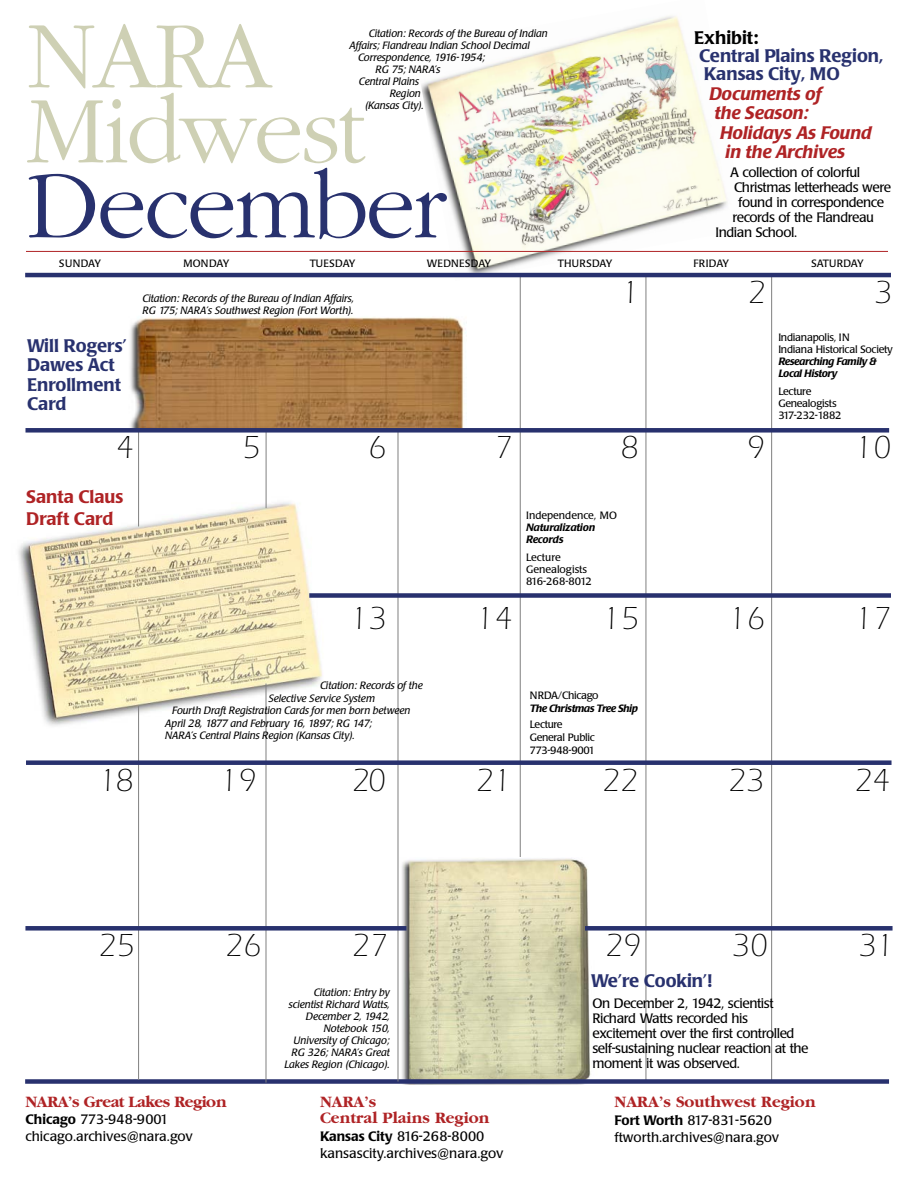
<style>
.page{position:relative;width:918px;height:1188px;background:#fff}
.page>*{position:absolute;margin:0;border:0;box-sizing:border-box;transform-origin:0 0}
.t1{font:300 99px/75px "Garamond";letter-spacing:-.025em;color:#ced0b4}
.t2{font:300 99px "Garamond";letter-spacing:-.025em;color:#28316e}
.t3{font:300 33px "Itc Eras";color:#000}
.t4{font:500 18px/19.5px "Poppl Laudatio";color:#28316e}
.t5{font:italic 500 18px "Poppl Laudatio";color:#af2325}
.t6{font:500 18px/21.9px "Poppl Laudatio";color:#af2325}
.t7{font:500 18px "Poppl Laudatio";color:#000}
.t8{font:700 16.5px/16.5px "Garamond";color:#af2325}
.t9{font:700 16.5px "Garamond";letter-spacing:-.03em;color:#af2325}
.t10{font:13.5px/15px "Poppl Laudatio";letter-spacing:-.03em;color:#000}
.t11{font:13.5px/16.5px "Poppl Laudatio";color:#000}
.t12{font:italic 10.5px/12px "Poppl Laudatio";color:#000}
.t13{font:10.5px/12px "Poppl Laudatio";letter-spacing:-.025em;color:#000}
.t14{font:10.5px/12px "Poppl Laudatio";color:#000}
.t15{font:italic 500 10.5px/12px "Poppl Laudatio";letter-spacing:-.025em;color:#000}
.t16{font:italic 500 10.5px/12px "Poppl Laudatio";color:#000}
.t17{font:10.5px "Poppl Laudatio";letter-spacing:.03em;color:#000}
.t18{font:10.5px "Poppl Laudatio";letter-spacing:.04em;color:#000}
.t19{font:10.5px "Poppl Laudatio";letter-spacing:.02em;color:#000}
.s1{font-weight:500}
</style>
<div class="page">
<img style="left:414px;top:15px;width:331px;height:266px">
<hr style="left:520px;top:274px;width:1px;height:809px;background:#808080">
<hr style="left:646px;top:275px;width:1px;height:805px;background:#808080">
<hr style="left:771px;top:277px;width:1px;height:806px;background:#808080">
<img style="left:130px;top:317px;width:336px;height:111px">
<img style="left:397px;top:857px;width:194px;height:222px">
<hr style="left:26px;top:251px;width:862px;height:1px;background:#af2325">
<div style="left:25px;top:1079px;width:864px;height:5px;background:#28316e"></div>
<div style="left:585px;top:926px;width:308px;height:5px;background:#28316e"></div>
<hr style="left:398px;top:429px;width:1px;height:652px;background:#808080">
<img style="left:18px;top:493px;width:304px;height:263px">
<div style="left:309px;top:593px;width:582px;height:5px;background:#28316e"></div>
<hr style="left:138px;top:431px;width:1px;height:95px;background:#808080">
<hr style="left:266px;top:429px;width:1px;height:79px;background:#808080">
<hr style="left:138px;top:706px;width:1px;height:374px;background:#808080">
<hr style="left:266px;top:684px;width:1px;height:399px;background:#808080">
<div style="left:26px;top:428px;width:863px;height:5px;background:#28316e"></div>
<div style="left:26px;top:760px;width:866px;height:5px;background:#28316e"></div>
<div style="left:25px;top:926px;width:381px;height:5px;background:#28316e"></div>
<hr style="left:25px;top:273px;width:866px;height:4px;background:#28316e">
<h1 class="t1" style="left:26px;top:15px;width:341px">NARA<br>Midwest</h1>
<h1 class="t2" style="left:26px;top:145px;width:422px">December</h1>
<p class="t13" style="left:59px;top:258px;width:43px">SUNDAY</p>
<p class="t13" style="left:183px;top:258px;width:47px">MONDAY</p>
<p class="t19" style="left:310px;top:259px;width:47px">TUESDAY</p>
<p class="t17" style="left:427px;top:259px;width:66px">WEDNESDAY</p>
<p class="t18" style="left:558px;top:259px;width:56px">THURSDAY</p>
<p class="t13" style="left:694px;top:258px;width:37px">FRIDAY</p>
<p class="t14" style="left:812px;top:258px;width:54px">SATURDAY</p>
<p class="t12" style="left:369px;top:28px;width:181px">Citation: Records of the Bureau of Indian</p>
<p class="t12" style="left:350px;top:40px;width:182px">Affairs; Flandreau Indian School Decimal</p>
<p class="t12" style="left:358px;top:52px;width:129px">Correspondence, 1916-1954;</p>
<p class="t12" style="left:375px;top:64px;width:67px">RG 75; NARA’s</p>
<p class="t12" style="left:359px;top:76px;width:62px">Central Plains</p>
<p class="t12" style="left:390px;top:88px;width:33px">Region</p>
<p class="t12" style="left:365px;top:100px;width:60px">(Kansas City).</p>
<h3 class="t7" style="left:694px;top:31px;width:66px">Exhibit:</h3>
<h3 class="t4" style="left:699px;top:49px;width:186px;line-height:18px">Central Plains Region,<br>Kansas City, MO</h3>
<h3 class="t5" style="left:709px;top:86px;width:114px">Documents of</h3>
<h3 class="t5" style="left:715px;top:106px;width:95px">the Season:</h3>
<h3 class="t5" style="left:720px;top:125px;width:153px">Holidays As Found</h3>
<h3 class="t5" style="left:725px;top:145px;width:121px">in the Archives</h3>
<p class="t10" style="left:730px;top:166px;width:132px">A collection of colorful</p>
<p class="t10" style="left:734px;top:181px;width:158px">Christmas letterheads were</p>
<p class="t10" style="left:738px;top:196px;width:147px">found in correspondence</p>
<p class="t10" style="left:732px;top:211px;width:143px">records of the Flandreau</p>
<p class="t10" style="left:716px;top:226px;width:83px">Indian School.</p>
<p class="t12" style="left:142px;top:293px;width:213px">Citation: Records of the Bureau of Indian Affairs,<br>RG 175; NARA’s Southwest Region (Fort Worth).</p>
<h2 class="t3" style="left:622px;top:281px;width:19px">1</h2>
<h2 class="t3" style="left:748px;top:281px;width:19px">2</h2>
<h2 class="t3" style="left:874px;top:281px;width:19px">3</h2>
<p class="t13" style="left:778px;top:333px;width:116px">Indianapolis, IN<br>Indiana Historical Society</p>
<p class="t15" style="left:778px;top:357px;width:100px">Researching Family &amp;<br>Local History</p>
<p class="t13" style="left:778px;top:387px;width:65px">Lecture<br>Genealogists<br>317-232-1882</p>
<h3 class="t4" style="left:27px;top:337px;width:101px">Will Rogers’<br>Dawes Act<br>Enrollment<br>Card</h3>
<h2 class="t3" style="left:116px;top:436px;width:19px">4</h2>
<h2 class="t3" style="left:242px;top:436px;width:19px">5</h2>
<h2 class="t3" style="left:368px;top:436px;width:19px">6</h2>
<h2 class="t3" style="left:494px;top:436px;width:19px">7</h2>
<h2 class="t3" style="left:621px;top:436px;width:19px">8</h2>
<h2 class="t3" style="left:747px;top:436px;width:19px">9</h2>
<h2 class="t3" style="left:855px;top:436px;width:37px">10</h2>
<h3 class="t6" style="left:26px;top:488px;width:99px">Santa Claus<br>Draft Card</h3>
<p class="t14" style="left:526px;top:510px;width:92px">Independence, MO</p>
<p class="t16" style="left:526px;top:523px;width:70px">Naturalization<br>Records</p>
<p class="t14" style="left:526px;top:552px;width:67px">Lecture<br>Genealogists<br>816-268-8012</p>
<h2 class="t3" style="left:350px;top:607px;width:37px">13</h2>
<h2 class="t3" style="left:477px;top:607px;width:37px">14</h2>
<h2 class="t3" style="left:603px;top:607px;width:37px">15</h2>
<h2 class="t3" style="left:729px;top:607px;width:37px">16</h2>
<h2 class="t3" style="left:855px;top:607px;width:37px">17</h2>
<p class="t12" style="left:320px;top:681px;width:104px">Citation: Records of the</p>
<p class="t12" style="left:268px;top:693px;width:108px">Selective Service System</p>
<p class="t12" style="left:172px;top:706px;width:240px">Fourth Draft Registration Cards for men born between</p>
<p class="t12" style="left:165px;top:718px;width:209px">April 28, 1877 and February 16, 1897; RG 147;</p>
<p class="t12" style="left:165px;top:731px;width:191px">NARA’s Central Plains Region (Kansas City).</p>
<p class="t13" style="left:530px;top:691px;width:70px">NRDA/Chicago</p>
<p class="t15" style="left:530px;top:703px;width:109px">The Christmas Tree Ship</p>
<p class="t13" style="left:530px;top:719px;width:67px;line-height:12.9px">Lecture<br>General Public<br>773-948-9001</p>
<h2 class="t3" style="left:99px;top:769px;width:36px">18</h2>
<h2 class="t3" style="left:221px;top:769px;width:37px">19</h2>
<h2 class="t3" style="left:352px;top:769px;width:36px">20</h2>
<h2 class="t3" style="left:476px;top:769px;width:37px">21</h2>
<h2 class="t3" style="left:602px;top:769px;width:37px">22</h2>
<h2 class="t3" style="left:728px;top:769px;width:37px">23</h2>
<h2 class="t3" style="left:854px;top:769px;width:37px">24</h2>
<h2 class="t3" style="left:99px;top:934px;width:37px">25</h2>
<h2 class="t3" style="left:225px;top:934px;width:37px">26</h2>
<h2 class="t3" style="left:352px;top:934px;width:37px">27</h2>
<h2 class="t3" style="left:605px;top:934px;width:37px">29</h2>
<h2 class="t3" style="left:732px;top:934px;width:37px">30</h2>
<h2 class="t3" style="left:859px;top:934px;width:37px">31</h2>
<h3 class="t4" style="left:591px;top:973px;width:123px">We’re Cookin’!</h3>
<p class="t10" style="left:592px;top:997px;width:218px">On December 2, 1942, scientist<br>Richard Watts recorded his excitement over the first controlled self-sustaining nuclear reaction at the moment it was observed.</p>
<p class="t12" style="left:285px;top:988px;width:107px;text-align:right">Citation: Entry by scientist Richard Watts,<br>December 2, 1942,<br>Notebook 150,<br>University of Chicago;<br>RG 326; NARA’s Great<br>Lakes Region (Chicago).</p>
<h3 class="t9" style="left:26px;top:1091px;width:203px">NARA’s Great Lakes Region</h3>
<p class="t11" style="left:26px;top:1112px;width:169px"><span class="s1">Chicago</span> 773-948-9001 chicago.archives@nara.gov</p>
<h3 class="t8" style="left:320px;top:1093px;width:171px">NARA’s<br>Central Plains Region</h3>
<p class="t11" style="left:320px;top:1130px;width:185px"><span class="s1">Kansas City</span> 816-268-8000 kansascity.archives@nara.gov</p>
<h3 class="t8" style="left:615px;top:1093px;width:203px">NARA’s Southwest Region</h3>
<p class="t11" style="left:615px;top:1114px;width:166px"><span class="s1">Fort Worth</span> 817-831-5620 ftworth.archives@nara.gov</p>
</div>
